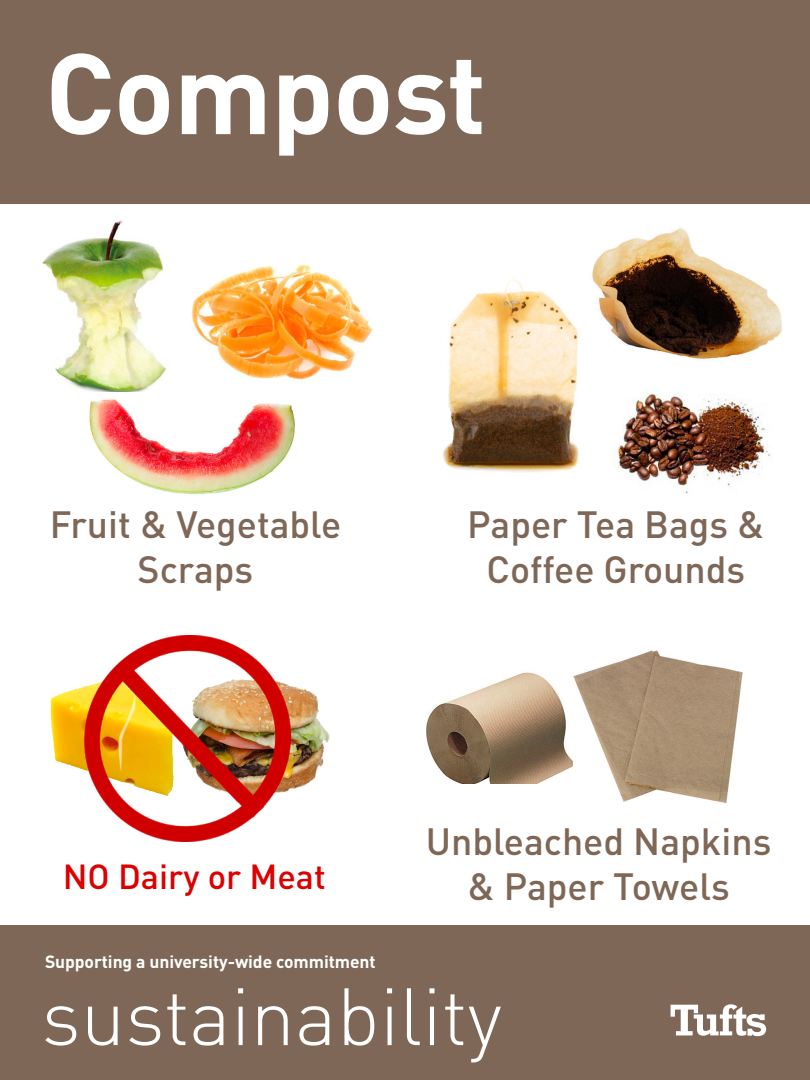
<style>
.page{position:relative;width:810px;height:1080px;background:#7e6756}
.page>*{position:absolute;margin:0;border:0;box-sizing:border-box;transform-origin:0 0}
.t1{font:700 112.5px "DIN";letter-spacing:-.01em;color:#fff}
.t2{font:500 37.5px/45px "DIN";color:#7e6756;text-align:center}
.t3{font:500 34.38px "DIN";color:#dc0000}
.t4{font:700 17.5px "DIN";letter-spacing:-.005em;color:#fff}
</style>
<div class="page">
<svg style="left:45px;top:988px;width:456px;height:74px"></svg>
<svg style="left:671px;top:1004px;width:95px;height:33px"></svg>
<div style="left:0;top:204px;width:809px;height:721px;background:#fff"></div>
<img style="left:42px;top:220px;width:125px;height:172px">
<img style="left:191px;top:265px;width:182px;height:115px">
<img style="left:89px;top:399px;width:207px;height:96px">
<img style="left:443px;top:279px;width:136px;height:194px">
<img style="left:612px;top:393px;width:158px;height:101px">
<img style="left:592px;top:228px;width:190px;height:131px">
<img style="left:572px;top:650px;width:171px;height:153px">
<img style="left:427px;top:672px;width:145px;height:111px">
<img style="left:50px;top:687px;width:32px;height:82px">
<img style="left:291px;top:686px;width:39px;height:103px">
<img style="left:82px;top:636px;width:209px;height:206px">
<p class="t1" style="left:45px;top:20px;width:443px">Compost</p>
<p class="t2" style="left:50px;top:501px;width:293px">Fruit &amp; Vegetable<br>Scraps</p>
<p class="t2" style="left:467px;top:501px;width:299px">Paper Tea Bags &amp;</p>
<p class="t2" style="left:487px;top:546px;width:260px">Coffee Grounds</p>
<p class="t3" style="left:63px;top:855px;width:265px">NO Dairy or Meat</p>
<p class="t4" style="left:45px;top:950px;width:332px">Supporting a university-wide commitment</p>
<p class="t2" style="left:426px;top:818px;width:347px">Unbleached Napkins &amp; Paper Towels</p>
</div>
